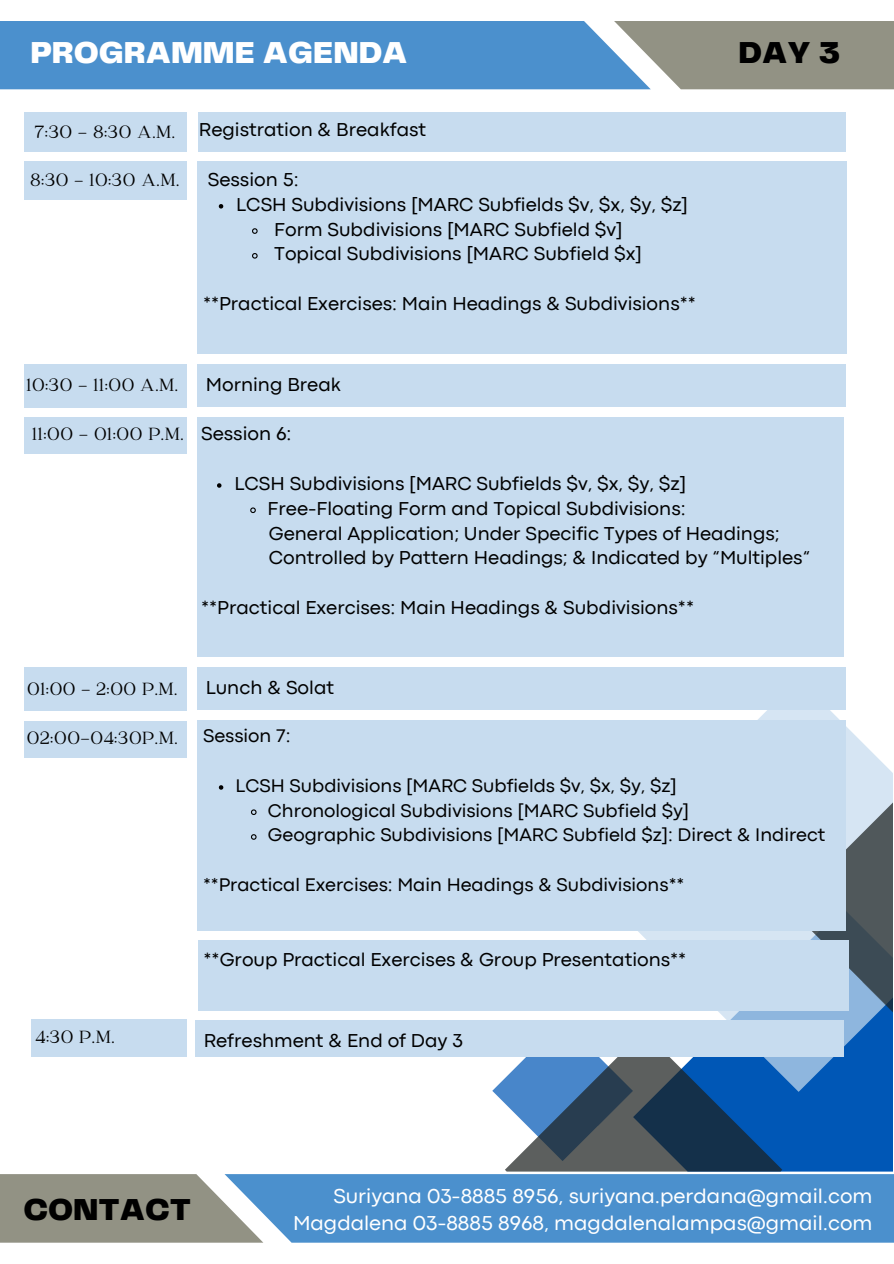
<style>
.page{position:relative;width:894px;height:1264px;background:#fff}
.page>*{position:absolute;margin:0;border:0;box-sizing:border-box;transform-origin:0 0}
.t1{font:900 31.5px "Telegraf";color:#fff}
.t2{font:900 31.5px "Telegraf";color:#000}
.t3{font:21px "Codec Pro";color:#fff}
.t4{font:19.5px "Codec Pro";color:#000}
.t5{font:19.5px "Catchy Mager";letter-spacing:.05em;color:#000}
.t6{font:19.05px "Codec Pro";color:#000}
</style>
<div class="page">
<svg style="left:0;top:21px;width:893px;height:68px;background:#6494ba"></svg>
<div style="left:197px;top:161px;width:649px;height:192px;background:#c7dcef"></div>
<svg style="left:219px;top:204px;width:4px;height:4px"></svg>
<svg style="left:252px;top:228px;width:6px;height:6px"></svg>
<svg style="left:252px;top:253px;width:6px;height:6px"></svg>
<div style="left:782px;top:1091px;width:110px;height:80px;background:#0057b6"></div>
<svg style="left:492px;top:1057px;width:290px;height:114px;background:#466585"></svg>
<svg style="left:591px;top:678px;width:301px;height:413px"></svg>
<svg style="left:787px;top:802px;width:105px;height:210px;background:#66747f"></svg>
<div style="left:199px;top:112px;width:646px;height:39px;background:#c7dcef"></div>
<div style="left:197px;top:667px;width:648px;height:42px;background:#c7dcef"></div>
<div style="left:31px;top:1019px;width:156px;height:38px;background:#c7dcef"></div>
<div style="left:196px;top:1020px;width:647px;height:37px;background:#c7dcef"></div>
<div style="left:263px;top:1174px;width:630px;height:68px;background:#4b90cd"></div>
<svg style="left:0;top:1174px;width:263px;height:68px;background:#989b92"></svg>
<div style="left:197px;top:417px;width:646px;height:240px;background:#c7dcef"></div>
<svg style="left:217px;top:483px;width:4px;height:5px"></svg>
<svg style="left:250px;top:507px;width:6px;height:6px"></svg>
<div style="left:197px;top:719px;width:648px;height:211px;background:#c7dcef"></div>
<svg style="left:219px;top:785px;width:4px;height:4px"></svg>
<svg style="left:251px;top:809px;width:6px;height:6px"></svg>
<svg style="left:251px;top:834px;width:6px;height:6px"></svg>
<div style="left:198px;top:940px;width:650px;height:70px;background:#c7dcef"></div>
<div style="left:24px;top:721px;width:162px;height:36px;background:#c7dcef"></div>
<div style="left:24px;top:667px;width:162px;height:44px;background:#c7dcef"></div>
<div style="left:24px;top:112px;width:163px;height:39px;background:#c7dcef"></div>
<div style="left:24px;top:161px;width:163px;height:39px;background:#c7dcef"></div>
<div style="left:24px;top:417px;width:162px;height:37px;background:#c7dcef"></div>
<div style="left:24px;top:364px;width:162px;height:43px;background:#c7dcef"></div>
<div style="left:197px;top:364px;width:648px;height:42px;background:#c7dcef"></div>
<h1 class="t1" style="left:30px;top:40px;width:378px">PROGRAMME AGENDA</h1>
<h1 class="t2" style="left:738px;top:40px;width:103px">DAY 3</h1>
<p class="t5" style="left:35px;top:123px;width:141px">7:30 - 8:30 A.M.</p>
<p class="t5" style="left:30px;top:171px;width:150px">8:30 - 10:30 A.M.</p>
<p class="t4" style="left:199px;top:123px;width:228px">Registration &amp; Breakfast</p>
<h2 class="t4" style="left:208px;top:173px;width:92px">Session 5:</h2>
<p class="t4" style="left:236px;top:197px;width:453px">LCSH Subdivisions [MARC Subfields $v, $x, $y, $z]</p>
<h2 class="t4" style="left:274px;top:222px;width:350px">Form Subdivisions [MARC Subfield $v]</h2>
<p class="t4" style="left:274px;top:247px;width:369px">Topical Subdivisions [MARC Subfield $x]</p>
<p class="t4" style="left:203px;top:296px;width:494px">**Practical Exercises: Main Headings &amp; Subdivisions**</p>
<h1 class="t5" style="left:26px;top:375px;width:153px">10:30 - 11:00 A.M.</h1>
<p class="t4" style="left:206px;top:378px;width:136px">Morning Break</p>
<p class="t5" style="left:32px;top:425px;width:153px">11:00 - 01:00 P.M.</p>
<p class="t4" style="left:201px;top:427px;width:92px">Session 6:</p>
<p class="t4" style="left:234px;top:476px;width:453px">LCSH Subdivisions [MARC Subfields $v, $x, $y, $z]</p>
<p class="t4" style="left:267px;top:501px;width:419px">Free-Floating Form and Topical Subdivisions:</p>
<p class="t4" style="left:269px;top:526px;width:512px">General Application; Under Specific Types of Headings;</p>
<p class="t4" style="left:269px;top:551px;width:542px">Controlled by Pattern Headings; &amp; Indicated by “Multiples“</p>
<h2 class="t4" style="left:201px;top:600px;width:494px">**Practical Exercises: Main Headings &amp; Subdivisions**</h2>
<p class="t5" style="left:27px;top:679px;width:151px">01:00 - 2:00 P.M.</p>
<p class="t5" style="left:27px;top:728px;width:152px">02:00-04:30P.M.</p>
<p class="t4" style="left:206px;top:681px;width:130px">Lunch &amp; Solat</p>
<h2 class="t6" style="left:203px;top:729px;width:89px">Session 7:</h2>
<h2 class="t6" style="left:235px;top:778px;width:442px">LCSH Subdivisions [MARC Subfields $v, $x, $y, $z]</h2>
<p class="t6" style="left:268px;top:803px;width:422px">Chronological Subdivisions [MARC Subfield $y]</p>
<p class="t6" style="left:268px;top:828px;width:558px">Geographic Subdivisions [MARC Subfield $z]: Direct &amp; Indirect</p>
<p class="t6" style="left:203px;top:877px;width:482px">**Practical Exercises: Main Headings &amp; Subdivisions**</p>
<p class="t4" style="left:203px;top:952px;width:484px">**Group Practical Exercises &amp; Group Presentations**</p>
<p class="t5" style="left:35px;top:1027px;width:80px">4:30 P.M.</p>
<h2 class="t4" style="left:204px;top:1034px;width:260px">Refreshment &amp; End of Day 3</h2>
<p class="t2" style="left:23px;top:1196px;width:169px">CONTACT</p>
<h2 class="t3" style="left:333px;top:1188px;width:540px">Suriyana 03-8885 8956, suriyana.perdana@gmail.com</h2>
<p class="t3" style="left:293px;top:1215px;width:581px">Magdalena 03-8885 8968, magdalenalampas@gmail.com</p>
</div>
